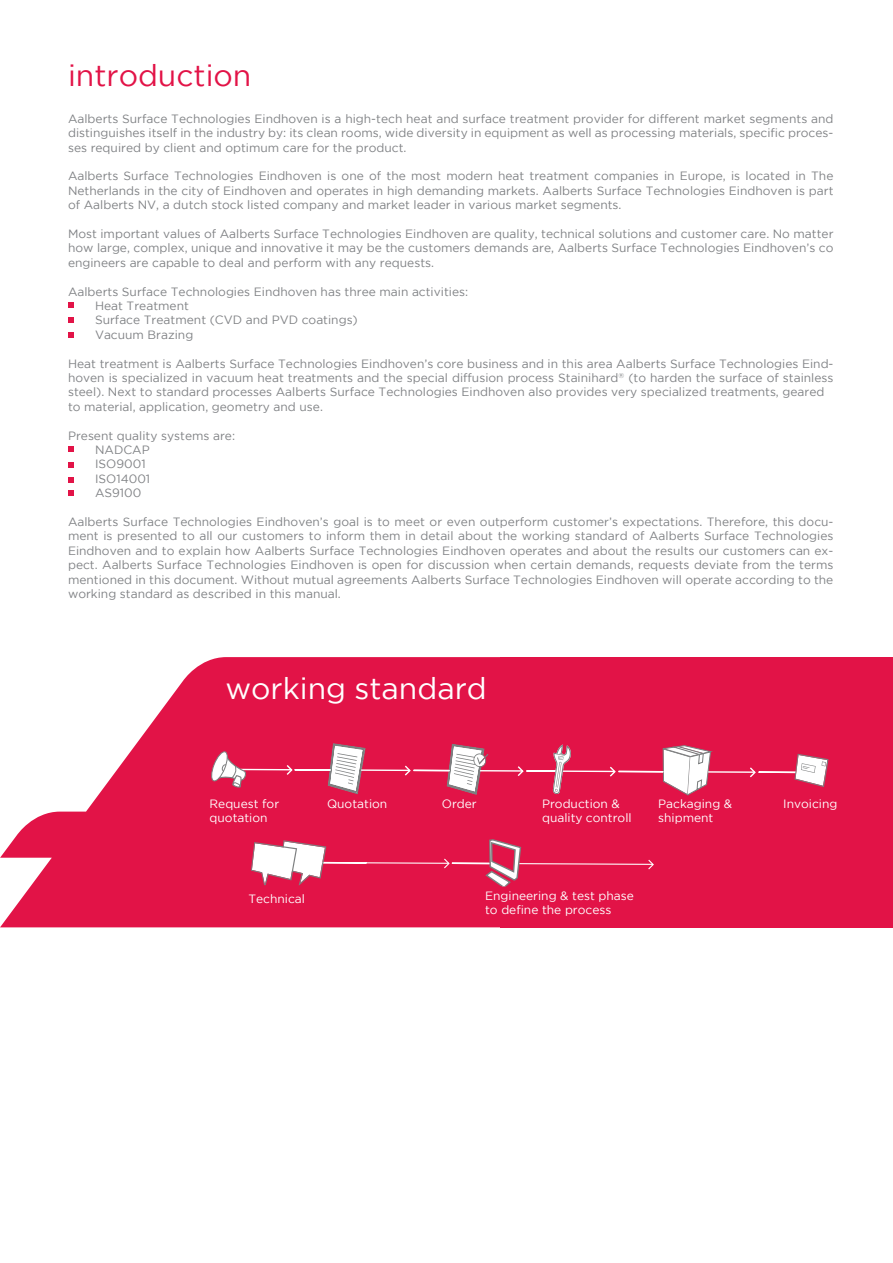
<style>
.page{position:relative;width:893px;height:1263px;background:#fff}
.page>*{position:absolute;margin:0;border:0;box-sizing:border-box;transform-origin:0 0}
.t1{font:30px "Gotham";color:#fff}
.t2{font:30px "Gotham";color:#e21347}
.t3{font:12px/14.4px "Gotham";color:#808285;text-align:justify}
.t4{font:12px/14.4px "Gotham";color:#fff}
</style>
<div class="page">
<svg style="left:0;top:657px;width:500px;height:270px;fill:#e21347"></svg>
<div style="left:500px;top:657px;width:393px;height:270px;background:#e21347"></div>
<svg style="left:68px;top:446px;width:6px;height:6px"></svg>
<svg style="left:68px;top:462px;width:6px;height:5px"></svg>
<svg style="left:68px;top:477px;width:6px;height:6px"></svg>
<hr style="left:240px;top:769px;width:52px;height:1px;background:#fff">
<hr style="left:361px;top:769px;width:49px;height:2px;background:#fff">
<svg style="left:285px;top:743px;width:81px;height:52px"></svg>
<svg style="left:403px;top:743px;width:85px;height:52px"></svg>
<hr style="left:480px;top:770px;width:43px;height:2px;background:#fff">
<hr style="left:563px;top:770px;width:52px;height:2px;background:#fff">
<svg style="left:608px;top:745px;width:105px;height:51px"></svg>
<hr style="left:708px;top:771px;width:47px;height:2px;background:#fff">
<svg style="left:748px;top:754px;width:81px;height:33px"></svg>
<svg style="left:210px;top:751px;width:37px;height:37px"></svg>
<hr style="left:367px;top:862px;width:82px;height:2px;background:#fff">
<svg style="left:251px;top:840px;width:117px;height:45px"></svg>
<svg style="left:443px;top:838px;width:211px;height:50px"></svg>
<svg style="left:516px;top:744px;width:55px;height:50px"></svg>
<svg style="left:68px;top:490px;width:6px;height:6px"></svg>
<svg style="left:68px;top:302px;width:6px;height:6px"></svg>
<svg style="left:68px;top:317px;width:6px;height:6px"></svg>
<svg style="left:68px;top:332px;width:6px;height:6px"></svg>
<h1 class="t2" style="left:68px;top:58px;width:185px">introduction</h1>
<p class="t3" style="left:68px;top:111px;width:767px">Aalberts Surface Technologies Eindhoven is a high-tech heat and surface treatment provider for different market segments and distinguishes itself in the industry by: its clean rooms, wide diversity in equipment as well as processing materials, specific proces&shy;ses required by client and optimum care for the product.</p>
<p class="t3" style="left:68px;top:169px;width:767px">Aalberts Surface Technologies Eindhoven is one of the most modern heat treatment companies in Europe, is located in The Netherlands in the city of Eindhoven and operates in high demanding markets. Aalberts Surface Technologies Eindhoven is part of Aalberts NV, a dutch stock listed company and market leader in various market segments.</p>
<p class="t3" style="left:68px;top:226px;width:767px">Most important values of Aalberts Surface Technologies Eindhoven are quality, technical solutions and customer care. No matter how large, complex, unique and innovative it may be the customers demands are, Aalberts Surface Technologies Eindhoven’s co engineers are capable to deal and perform with any requests.</p>
<p class="t3" style="left:68px;top:284px;width:402px">Aalberts Surface Technologies Eindhoven has three main activities:</p>
<p class="t3" style="left:68px;top:298px;width:122px">• Heat Treatment</p>
<p class="t3" style="left:68px;top:313px;width:291px">• Surface Treatment (CVD and PVD coatings)</p>
<p class="t3" style="left:68px;top:327px;width:127px">• Vacuum Brazing</p>
<p class="t3" style="left:68px;top:356px;width:767px;text-align:left">Heat treatment is Aalberts Surface Technologies Eindhoven’s core business and in this area Aalberts Surface Technologies Eind&shy;hoven is specialized in vacuum heat treatments and the special diffusion process Stainihard<sup>®</sup> (to harden the surface of stainless steel). Next to standard processes Aalberts Surface Technologies Eindhoven also provides very specialized treatments, geared to material, application, geometry and use.</p>
<p class="t3" style="left:68px;top:428px;width:169px">Present quality systems are:</p>
<p class="t3" style="left:68px;top:442px;width:83px">• NADCAP</p>
<p class="t3" style="left:68px;top:457px;width:79px">• ISO9001</p>
<p class="t3" style="left:68px;top:471px;width:84px">• ISO14001</p>
<p class="t3" style="left:68px;top:485px;width:75px">• AS9100</p>
<p class="t3" style="left:68px;top:514px;width:767px">Aalberts Surface Technologies Eindhoven’s goal is to meet or even outperform customer’s expectations. Therefore, this docu&shy;ment is presented to all our customers to inform them in detail about the working standard of Aalberts Surface Technologies Eindhoven and to explain how Aalberts Surface Technologies Eindhoven operates and about the results our customers can ex&shy;pect. Aalberts Surface Technologies Eindhoven is open for discussion when certain demands, requests deviate from the terms mentioned in this document. Without mutual agreements Aalberts Surface Technologies Eindhoven will operate according to the working standard as described in this manual.</p>
<h1 class="t1" style="left:225px;top:672px;width:263px">working standard</h1>
<p class="t4" style="left:210px;top:796px;width:71px">Request for quotation</p>
<p class="t4" style="left:327px;top:796px;width:62px">Quotation</p>
<p class="t4" style="left:442px;top:796px;width:36px">Order</p>
<p class="t4" style="left:542px;top:796px;width:91px">Production &amp; quality controll</p>
<p class="t4" style="left:658px;top:796px;width:76px">Packaging &amp; shipment</p>
<p class="t4" style="left:783px;top:796px;width:56px">Invoicing</p>
<p class="t4" style="left:248px;top:891px;width:58px">Technical</p>
<p class="t4" style="left:485px;top:888px;width:150px">Engineering &amp; test phase to define the process</p>
</div>
